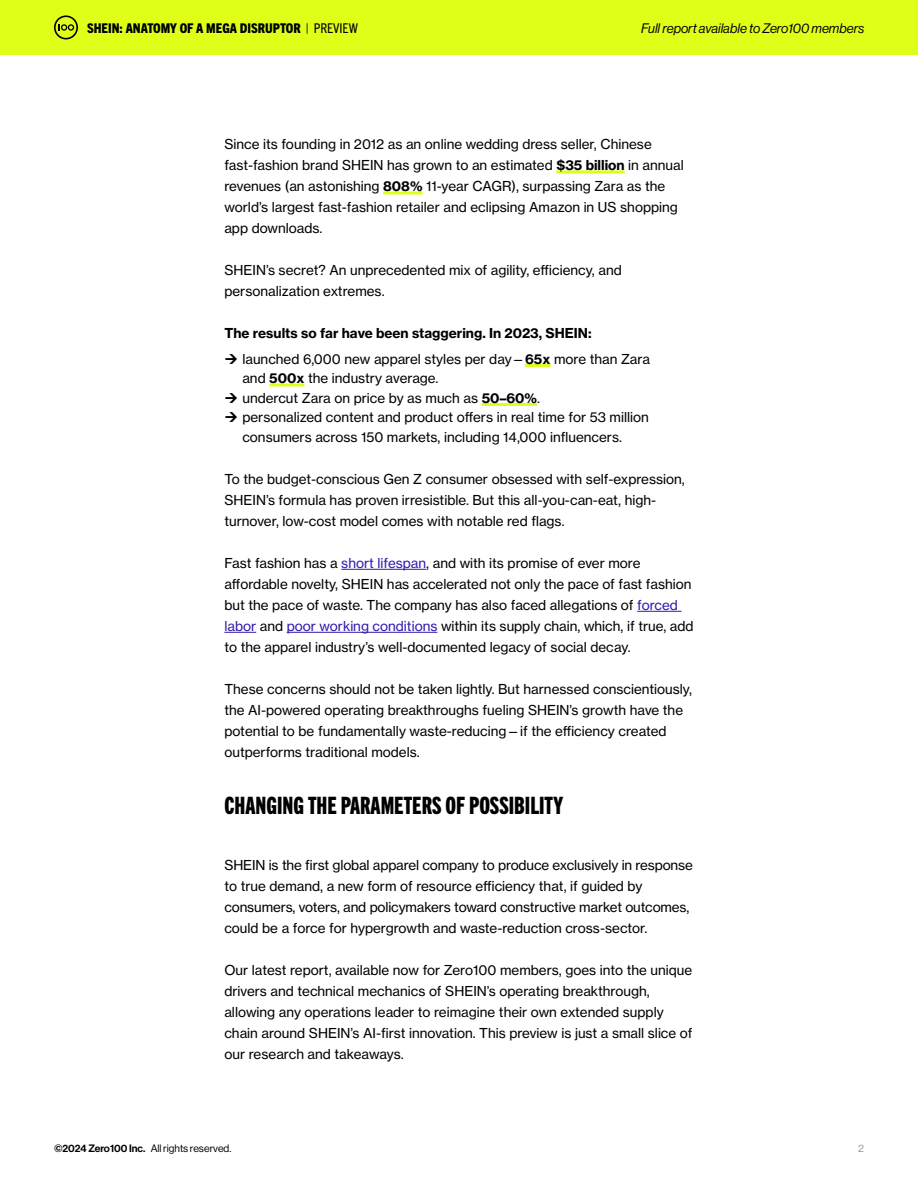
<style>
.page{position:relative;width:918px;height:1188px;background:#fff}
.page>*{position:absolute;margin:0;border:0;box-sizing:border-box;transform-origin:0 0}
.t1{font:24px "Trade Gothic Next LT Pro Hv Cm";color:#000}
.t2{font:13.5px/21px "N Haas Grotesk TX Pro 55 Rg";color:#000}
.t3{font:13.5px "N Haas Grotesk TX Pro 75 Bd";color:#000}
.t4{font:800 condensed 13.5px "Trade Gothic Next LT Pro";color:#000}
.t5{font:13.5px "N Haas Grotesk DS Pro 56 It";color:#000}
.t6{font:10.5px "N Haas Grotesk DS Pro 55 Rg";color:#000}
.t7{font:10.5px "N Haas Grotesk DS Pro 55 Rg";color:#999}
.s1{font-weight:400}
.s2{font-family:"N Haas Grotesk TX Pro 75 Bd"}
.s3{color:#321aad}
.s4{font-family:"N Haas Grotesk DS Pro 65 Md"}
</style>
<div class="page">
<div style="left:0;top:0;width:918px;height:55px;background:#dfff18"></div>
<svg style="left:54px;top:15px;width:24px;height:24px"></svg>
<hr style="left:556px;top:170px;width:69px;height:3px;background:#dfff18">
<hr style="left:383px;top:191px;width:40px;height:3px;background:#dfff18">
<hr style="left:525px;top:364px;width:25px;height:3px;background:#dfff18">
<hr style="left:269px;top:383px;width:36px;height:3px;background:#dfff18">
<hr style="left:482px;top:403px;width:55px;height:3px;background:#dfff18">
<hr style="left:341px;top:569px;width:85px;height:1px;background:#321aad">
<hr style="left:637px;top:611px;width:45px;height:1px;background:#321aad">
<hr style="left:224px;top:632px;width:32px;height:1px;background:#321aad">
<hr style="left:287px;top:632px;width:150px;height:1px;background:#321aad">
<p class="t4" style="left:87px;top:19px;width:272px">SHEIN: ANATOMY OF A MEGA DISRUPTOR <span class="s1">| PREVIEW</span></p>
<p class="t5" style="left:641px;top:20px;width:225px">Full report available to Zero100 members</p>
<p class="t2" style="left:224px;top:134px;width:461px">Since its founding in 2012 as an online wedding dress seller, Chinese fast-fashion brand SHEIN has grown to an estimated <span class="s2">$35 billion</span> in annual revenues (an astonishing <span class="s2">808%</span> 11-year CAGR), surpassing Zara as the world’s largest fast-fashion retailer and eclipsing Amazon in US shopping app downloads.</p>
<p class="t2" style="left:224px;top:260px;width:399px">SHEIN’s secret? An unprecedented mix of agility, efficiency, and personalization extremes.</p>
<p class="t3" style="left:224px;top:325px;width:369px">The results so far have been staggering. In 2023, SHEIN:</p>
<p class="t2" style="left:242px;top:349px;width:409px;line-height:19.5px">launched 6,000 new apparel styles per day—<span class="s2">65x</span> more than Zara and <span class="s2">500x</span> the industry average.<br>undercut Zara on price by as much as <span class="s2">50–60%</span>.<br>personalized content and product offers in real time for 53 million consumers across 150 markets, including 14,000 influencers.</p>
<p class="t2" style="left:224px;top:469px;width:462px">To the budget-conscious Gen Z consumer obsessed with self-expression,<br>SHEIN’s formula has proven irresistible. But this all-you-can-eat, high&shy;turnover, low-cost model comes with notable red flags.</p>
<p class="t2" style="left:224px;top:553px;width:471px">Fast fashion has a <span class="s3">short lifespan</span>, and with its promise of ever more affordable novelty, SHEIN has accelerated not only the pace of fast fashion but the pace of waste. The company has also faced allegations of <span class="s3">forced labor</span> and <span class="s3">poor working conditions</span> within its supply chain, which, if true, add to the apparel industry’s well-documented legacy of social decay.</p>
<p class="t2" style="left:224px;top:679px;width:469px">These concerns should not be taken lightly. But harnessed conscientiously, the AI-powered operating breakthroughs fueling SHEIN’s growth have the potential to be fundamentally waste-reducing—if the efficiency created outperforms traditional models.</p>
<h1 class="t1" style="left:224px;top:790px;width:340px">CHANGING THE PARAMETERS OF POSSIBILITY</h1>
<p class="t2" style="left:224px;top:855px;width:470px">SHEIN is the first global apparel company to produce exclusively in response to true demand, a new form of resource efficiency that, if guided by consumers, voters, and policymakers toward constructive market outcomes, could be a force for hypergrowth and waste-reduction cross-sector.</p>
<p class="t2" style="left:224px;top:960px;width:470px">Our latest report, available now for Zero100 members, goes into the unique drivers and technical mechanics of SHEIN’s operating breakthrough, allowing any operations leader to reimagine their own extended supply chain around SHEIN’s AI-first innovation. This preview is just a small slice of our research and takeaways.</p>
<p class="t6" style="left:54px;top:1142px;width:179px"><span class="s4">©2024 Zero100 Inc.</span> All rights reserved.</p>
<p class="t7" style="left:858px;top:1142px;width:7px">2</p>
</div>
